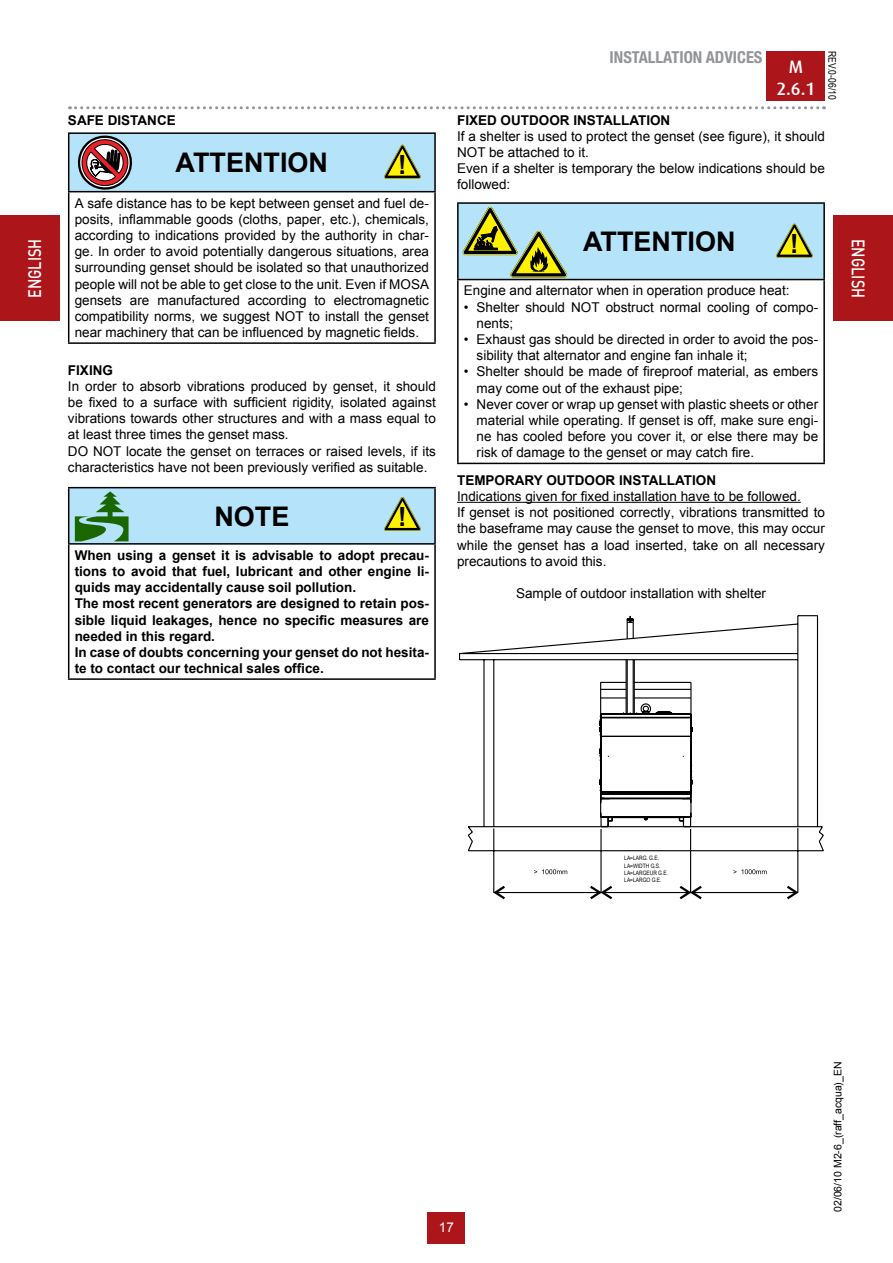
<style>
.page{position:relative;width:893px;height:1263px;background:#fff}
.page>*{position:absolute;margin:0;border:0;box-sizing:border-box;transform-origin:0 0}
.t1{font:700 27px "Arial";color:#000}
.t2{font:700 26.55px "Arial";color:#000;scale:.95 1}
.t3{font:500 18px "DIN Pro";color:#fff;scale:.8 1}
.t4{font:500 18px/21.6px "Dax";color:#fff;text-align:center}
.t5{font:700 condensed 16.5px "Helvetica Neue LTW1 G";color:#939598}
.t6{font:13.5px/16.2px "Arial";color:#000}
.t7{font:700 13.5px/16.2px "Arial";color:#000}
.t8{font:13.5px "Arial";color:#fff}
.t9{font:10.5px "Arial";color:#000}
.t10{font:10.5px "Arial Narrow";color:#000}
.t11{font:6px/7.2px "Arial Narrow";color:#000}
</style>
<div class="page">
<div style="left:767px;top:51px;width:58px;height:50px;background:#ac161b"></div>
<svg style="left:70px;top:106px;width:754px;height:3px"></svg>
<div style="left:428px;top:1212px;width:37px;height:31px;background:#ac161b"></div>
<div style="left:0;top:216px;width:60px;height:105px;background:#ac161b"></div>
<div style="left:833px;top:216px;width:60px;height:105px;background:#ac161b"></div>
<div style="left:69px;top:133px;width:366px;height:59px;background:#b4e3fa"></div>
<hr style="left:68px;top:132px;width:368px;height:2px;background:#000">
<hr style="left:68px;top:134px;width:1px;height:57px;background:#000">
<hr style="left:434px;top:134px;width:2px;height:57px;background:#000">
<hr style="left:68px;top:191px;width:368px;height:1px;background:#000">
<hr style="left:68px;top:192px;width:1px;height:150px;background:#000">
<hr style="left:434px;top:192px;width:2px;height:150px;background:#000">
<hr style="left:68px;top:342px;width:368px;height:2px;background:#000">
<div style="left:69px;top:488px;width:366px;height:56px;background:#b4e3fa"></div>
<hr style="left:68px;top:487px;width:368px;height:1px;background:#000">
<hr style="left:68px;top:488px;width:1px;height:55px;background:#000">
<hr style="left:434px;top:488px;width:2px;height:55px;background:#000">
<hr style="left:68px;top:543px;width:368px;height:2px;background:#000">
<hr style="left:68px;top:545px;width:1px;height:133px;background:#000">
<hr style="left:434px;top:545px;width:2px;height:133px;background:#000">
<hr style="left:68px;top:678px;width:368px;height:2px;background:#000">
<svg style="left:77px;top:135px;width:56px;height:56px"></svg>
<svg style="left:384px;top:497px;width:37px;height:34px"></svg>
<svg style="left:384px;top:145px;width:37px;height:34px"></svg>
<div style="left:458px;top:203px;width:366px;height:77px;background:#b4e3fa"></div>
<hr style="left:457px;top:202px;width:368px;height:2px;background:#000">
<hr style="left:457px;top:204px;width:2px;height:75px;background:#000">
<hr style="left:823px;top:204px;width:2px;height:75px;background:#000">
<hr style="left:457px;top:279px;width:368px;height:1px;background:#000">
<hr style="left:457px;top:280px;width:2px;height:183px;background:#000">
<hr style="left:823px;top:280px;width:2px;height:183px;background:#000">
<hr style="left:457px;top:463px;width:368px;height:1px;background:#000">
<svg style="left:776px;top:224px;width:37px;height:34px"></svg>
<hr style="left:457px;top:502px;width:344px;height:1px;background:#000">
<svg style="left:495px;top:894px;width:301px;height:6px"></svg>
<svg style="left:459px;top:615px;width:365px;height:279px"></svg>
<svg style="left:534px;top:869px;width:33px;height:5px"></svg>
<svg style="left:733px;top:869px;width:34px;height:5px"></svg>
<svg style="left:462px;top:207px;width:105px;height:70px"></svg>
<p class="t5" style="left:610px;top:47px;width:154px">INSTALLATION ADVICES</p>
<h3 class="t4" style="left:776px;top:56px;width:41px">M<br>2.6.1</h3>
<p class="t10" style="left:840px;top:51px;width:50px;rotate:90deg">REV.0-06/10</p>
<p class="t7" style="left:457px;top:112px;width:215px">Fixed outdoor installation</p>
<p class="t6" style="left:457px;top:128px;width:369px">If a shelter is used to protect the genset (see figure), it should NOT be attached to it.<br>Even if a shelter is temporary the below indications should be followed:</p>
<p class="t7" style="left:68px;top:112px;width:109px">Saf e distance</p>
<h1 class="t1" style="left:176px;top:145px;width:18px">ATTENTION</h1>
<p class="t6" style="left:75px;top:195px;width:356px;text-align:justify">A safe distance has to be kept between genset and fuel de&shy;posits, inflammable goods (cloths, paper, etc.), chemicals, according to indications provided by the authority in char&shy;ge. In order to avoid potentially dangerous situations, area surrounding genset should be isolated so that unauthorized people will not be able to get close to the unit. Even if MOSA gensets are manufactured according to electromagnetic compatibility norms, we suggest NOT to install the genset near machinery that can be influenced by magnetic fields.</p>
<h2 class="t2" style="left:398px;top:148px;width:10px">!</h2>
<h1 class="t1" style="left:583px;top:224px;width:18px">ATTENTION</h1>
<p class="t6" style="left:464px;top:283px;width:327px">Engine and alternator when in operation produce heat:</p>
<p class="t6" style="left:477px;top:299px;width:343px;text-indent:-13px">• Shelter should NOT obstruct normal cooling of compo&shy;nents;</p>
<p class="t6" style="left:477px;top:331px;width:343px;text-indent:-13px">• Exhaust gas should be directed in order to avoid the pos&shy;sibility that alternator and engine fan inhale it;</p>
<p class="t6" style="left:477px;top:364px;width:343px;text-indent:-13px">• Shelter should be made of fireproof material, as embers may come out of the exhaust pipe;</p>
<p class="t6" style="left:477px;top:396px;width:343px;text-align:justify;text-indent:-13px">• Never cover or wrap up genset with plastic sheets or other material while operating. If genset is off, make sure engi&shy;ne has cooled before you cover it, or else there may be risk of damage to the genset or may catch fire.</p>
<h2 class="t2" style="left:790px;top:227px;width:10px">!</h2>
<h3 class="t3" style="left:22px;top:298px;width:76px;rotate:-90deg">ENGLISH</h3>
<h3 class="t3" style="left:871px;top:239px;width:76px;rotate:90deg">ENGLISH</h3>
<p class="t7" style="left:68px;top:362px;width:44px">Fixing</p>
<p class="t6" style="left:68px;top:378px;width:369px">In order to absorb vibrations produced by genset, it should be fixed to a surface with sufficient rigidity, isolated against vibrations towards other structures and with a mass equal to at least three times the genset mass.<br>DO NOT locate the genset on terraces or raised levels, if its characteristics have not been previously verified as suitable.</p>
<p class="t7" style="left:457px;top:472px;width:260px">Temporary outdoor installation</p>
<p class="t6" style="left:457px;top:488px;width:369px">Indications given for fixed installation have to be followed.<br>If genset is not positioned correctly, vibrations transmitted to the baseframe may cause the genset to move, this may occur while the genset has a load inserted, take on all necessary precautions to avoid this.</p>
<h1 class="t1" style="left:214px;top:498px;width:19px">NOTE</h1>
<p class="t7" style="left:75px;top:547px;width:356px">When using a genset it is advisable to adopt precau&shy;tions to avoid that fuel, lubricant and other engine li&shy;quids may accidentally cause soil pollution.<br>The most recent generators are designed to retain pos&shy;sible liquid leakages, hence no specific measures are needed in this regard.<br>In case of doubts concerning your genset do not hesita&shy;te to contact our technical sales office.</p>
<h2 class="t2" style="left:398px;top:500px;width:10px">!</h2>
<p class="t6" style="left:516px;top:586px;width:251px">Sample of outdoor installation with shelter</p>
<p class="t8" style="left:439px;top:1219px;width:17px">17</p>
<p class="t11" style="left:624px;top:854px;width:45px">LA=LARG. G.E.<br>LA=WIDTH G.S.<br>LA=LARGEUR G.E.<br>LA=LARGO G.E.</p>
<p class="t9" style="left:831px;top:1212px;width:152px;rotate:-90deg">02/06/10 M2-6_(raff_acqua)_EN</p>
</div>
